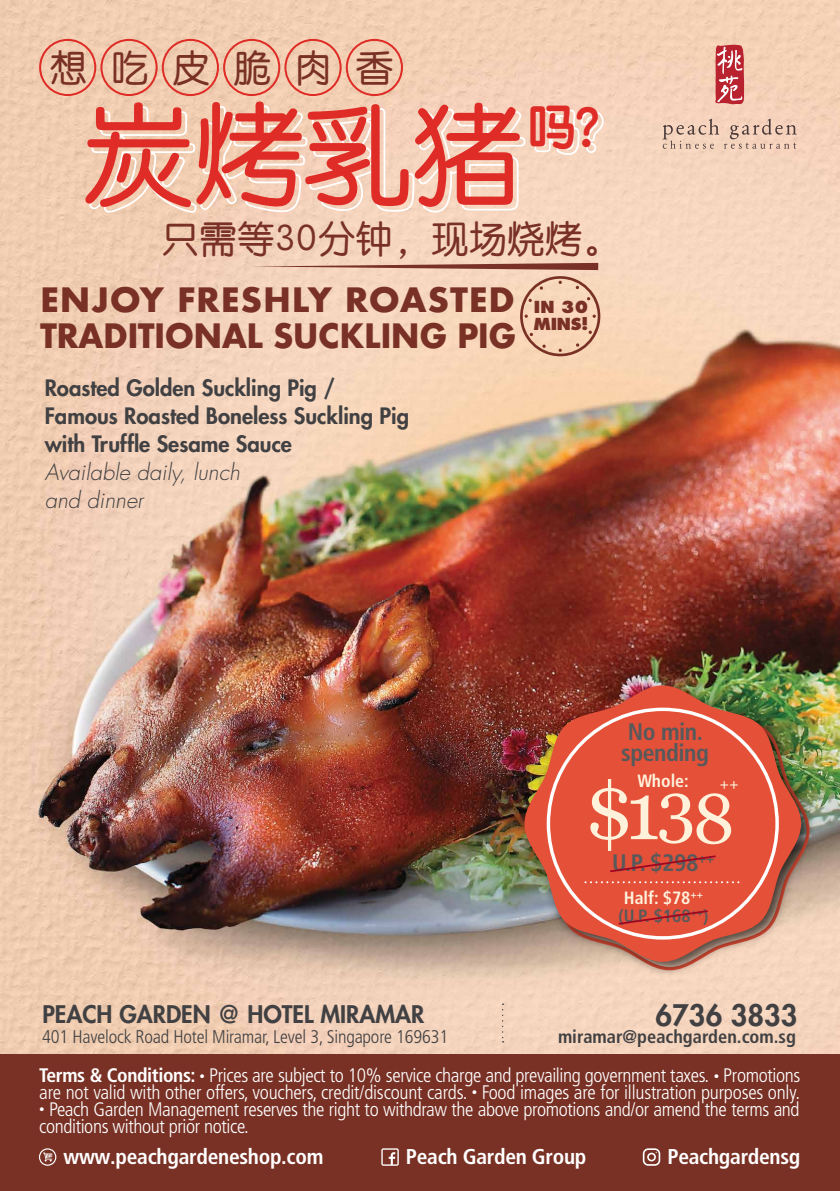
<style>
.page{position:relative;width:840px;height:1191px;background:#fff}
.page>*{position:absolute;margin:0;border:0;box-sizing:border-box;transform-origin:0 0}
.t1{font:109.6px "ST Yuanti SC Regular";color:#df2c26}
.t2{font:80.8px "Georgia";color:#fff1da}
.t3{font:70px "Georgia";color:#fff1da}
.t4{font:48px "ST Yuanti SC Bold";color:#df2c26}
.t5{font:37px "ST Yuanti SC Regular";letter-spacing:.02em;color:#793125}
.t6{font:37px "ST Yuanti SC Regular";letter-spacing:.65em;color:#7a3125}
.t7{font:700 32.6px/36.2px "Futura";letter-spacing:-.02em;color:#793125}
.t8{font:800 28.8px "Futura";color:#414042}
.t9{font:700 condensed 23.8px/20.8px "Frutiger";letter-spacing:-.02em;color:#58595b}
.t10{font:800 23.6px "Futura";color:#414042}
.t11{font:800 22px/28px "Futura";color:#414042}
.t12{font:italic 300 22px/28px "Futura";color:#414042}
.t13{font:700 condensed 21.4px "Frutiger";letter-spacing:-.015em;color:#fff}
.t14{font:300 condensed 19.6px/16.8px "Frutiger";letter-spacing:-.02em;color:#fff}
.t15{font:300 condensed 18.4px "Frutiger";letter-spacing:-.01em;color:#414042}
.t16{font:700 condensed 18.4px "Frutiger";color:#414042}
.t17{font:700 condensed 17.8px/18px "Frutiger";color:#58595b;text-align:center}
.t18{font:700 condensed 17.8px "Frutiger";color:#fff2dc}
.t19{font:800 16.2px/17.2px "Futura";letter-spacing:-.02em;color:#793125}
.t20{font:700 condensed 14px "Frutiger";color:#58595b}
.t21{font:700 14px "Georgia";color:#fff1da}
.s1{font-size:80.8px}
.s2{color:#fff2dc}
.s3{font-weight:700}
.s4{font-size:11px}
</style>
<div class="page">
<img style="left:0;top:0;width:839px;height:1191px">
<div style="left:0;top:1054px;width:839px;height:136px;background:#793125"></div>
<svg style="left:642px;top:1148px;width:18px;height:17px"></svg>
<svg style="left:381px;top:1148px;width:17px;height:17px"></svg>
<svg style="left:39px;top:1148px;width:17px;height:17px"></svg>
<svg style="left:662px;top:119px;width:134px;height:30px;background:#debeaa"></svg>
<svg style="left:714px;top:45px;width:29px;height:59px;background:#cb5e65"></svg>
<svg style="left:501px;top:1003px;width:2px;height:39px"></svg>
<svg style="left:533px;top:108px;width:71px;height:59px"></svg>
<svg style="left:88px;top:104px;width:438px;height:110px;background:#f4d7c2"></svg>
<div style="left:39px;top:39px;width:57px;height:57px;border:2px solid #df2c26;border-radius:50%"></div>
<div style="left:100px;top:39px;width:57px;height:57px;border:2px solid #df2c26;border-radius:50%"></div>
<div style="left:162px;top:39px;width:57px;height:57px;border:2px solid #df2c26;border-radius:50%"></div>
<div style="left:223px;top:39px;width:57px;height:57px;border:2px solid #df2c26;border-radius:50%"></div>
<div style="left:284px;top:39px;width:57px;height:57px;border:2px solid #df2c26;border-radius:50%"></div>
<div style="left:345px;top:39px;width:58px;height:57px;border:2px solid #df2c26;border-radius:50%"></div>
<svg style="left:250px;top:263px;width:348px;height:7px;background:#b5806f"></svg>
<svg style="left:520px;top:276px;width:80px;height:80px;background:#e9c3a8"></svg>
<img style="left:514px;top:675px;width:306px;height:306px">
<img style="left:524px;top:685px;width:276px;height:276px">
<svg style="left:616px;top:909px;width:93px;height:16px"></svg>
<svg style="left:607px;top:854px;width:110px;height:19px;background:#de4935"></svg>
<svg style="left:585px;top:881px;width:155px;height:2px"></svg>
<h3 class="t6" style="left:50px;top:40px;width:344px">想吃皮脆肉香</h3>
<h1 class="t1" style="left:83px;top:73px;width:440px">炭烤乳猪</h1>
<h3 class="t4" style="left:527px;top:90px;width:98px">吗？</h3>
<h3 class="t5" style="left:162px;top:212px;width:459px">只需等30分钟，现场烧烤。</h3>
<h3 class="t7" style="left:40px;top:281px;width:477px">ENJOY FRESHLY ROASTED<br>TRADITIONAL SUCKLING PIG</h3>
<p class="t11" style="left:45px;top:374px;width:366px">Roasted Golden Suckling Pig /<br>Famous Roasted Boneless Suckling Pig with Truffle Sesame Sauce</p>
<p class="t12" style="left:45px;top:459px;width:197px">Available daily, lunch and dinner</p>
<p class="t19" style="left:533px;top:299px;width:56px">IN 30<br>MINS!</p>
<p class="t9" style="left:620px;top:722px;width:89px">No min. spending</p>
<p class="t18" style="left:637px;top:770px;width:53px">Whole:</p>
<h2 class="t2" style="left:584px;top:752px;width:51px">$</h2>
<p class="t21" style="left:719px;top:773px;width:21px">++</p>
<h3 class="t3" style="left:625px;top:762px;width:111px"><span class="s1">1</span>38</h3>
<p class="t9" style="left:612px;top:852px;width:88px">U.P. $298</p>
<p class="t20" style="left:697px;top:850px;width:18px">++</p>
<p class="t17" style="left:618px;top:888px;width:91px"><span class="s2">Half: $78</span><sup>++ </sup>(U.P. $168<sup>++</sup>)</p>
<p class="t10" style="left:42px;top:998px;width:383px">PEACH GARDEN @ HOTEL MIRAMAR</p>
<h3 class="t8" style="left:655px;top:995px;width:143px">6736 3833</h3>
<p class="t15" style="left:42px;top:1026px;width:407px">401 Havelock Road Hotel Miramar, Level 3, Singapore 169631</p>
<p class="t16" style="left:557px;top:1026px;width:239px">miramar@peachgarden.com.sg</p>
<p class="t14" style="left:39px;top:1067px;width:762px"><span class="s3">Terms &amp; Conditions:</span> <span class="s4">•</span> Prices are subject to 10% service charge and prevailing government taxes. <span class="s4">•</span> Promotions are not valid with other offers, vouchers, credit/discount cards. <span class="s4">•</span> Food images are for illustration purposes only.</p>
<p class="t14" style="left:39px;top:1101px;width:761px"><span class="s4">•</span> Peach Garden Management reserves the right to withdraw the above promotions and/or amend the terms and conditions without prior notice.</p>
<p class="t13" style="left:63px;top:1143px;width:261px">www.peachgardeneshop.com</p>
<p class="t13" style="left:405px;top:1143px;width:182px">Peach Garden Group</p>
<p class="t13" style="left:667px;top:1143px;width:134px">Peachgardensg</p>
</div>
